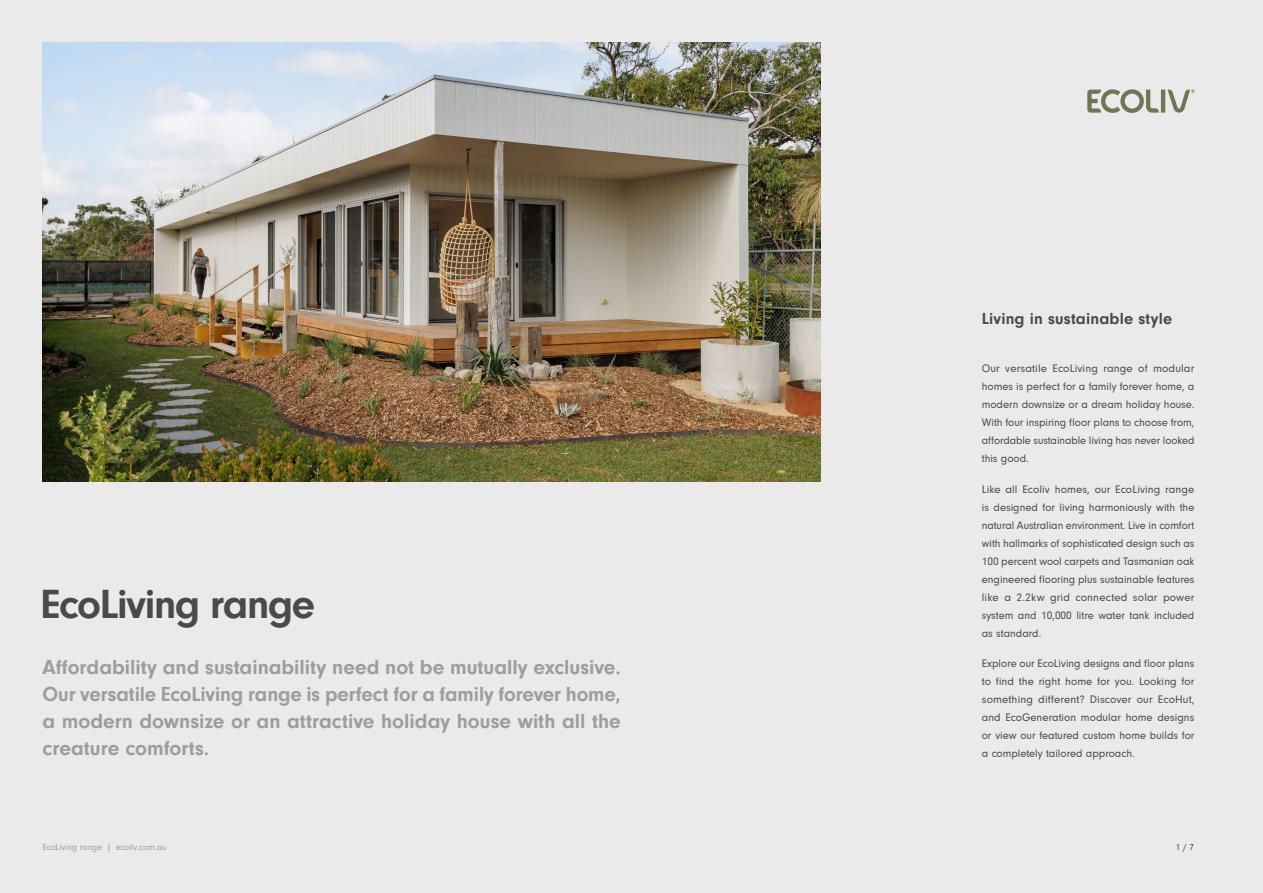
<style>
.page{position:relative;width:1263px;height:893px;background:#eaeaea}
.page>*{position:absolute;margin:0;border:0;box-sizing:border-box;transform-origin:0 0}
.t1{font:700 42px "Neuzeit Gro";letter-spacing:-.03em;color:#4a4a49}
.t2{font:700 21px/27px "Neuzeit Gro";color:#9d9d9c;text-align:justify}
.t3{font:700 16.5px "Neuzeit Gro";letter-spacing:.01em;color:#4a4a49}
.t4{font:11.25px/18px "Neuzeit Gro";letter-spacing:-.005em;color:#4a4a49;text-align:justify}
.t5{font:9px "Neuzeit Gro";color:#9d9d9c}
.t6{font:9px "Neuzeit Gro";color:#3c3c3b}
</style>
<div class="page">
<svg style="left:1087px;top:89px;width:107px;height:24px"></svg>
<img style="left:42px;top:43px;width:779px;height:439px">
<h1 class="t1" style="left:41px;top:581px;width:276px">EcoLiving range</h1>
<h2 class="t2" style="left:43px;top:654px;width:580px">Affordability and sustainability need not be mutually exclusive.<br>Our versatile EcoLiving range is perfect for a family forever home, a modern downsize or an attractive holiday house with all the creature comforts.</h2>
<h3 class="t3" style="left:982px;top:309px;width:192px">Living in sustainable style</h3>
<p class="t4" style="left:982px;top:359px;width:214px">Our versatile EcoLiving range of modular homes is perfect for a family forever home, a modern downsize or a dream holiday house.<br>With four inspiring floor plans to choose from, affordable sustainable living has never looked this good.</p>
<p class="t4" style="left:982px;top:480px;width:214px">Like all Ecoliv homes, our EcoLiving range is designed for living harmoniously with the natural Australian environment. Live in comfort with hallmarks of sophisticated design such as 100 percent wool carpets and Tasmanian oak engineered flooring plus sustainable features like a 2.2kw grid connected solar power system and 10,000 litre water tank included as standard.</p>
<p class="t4" style="left:982px;top:655px;width:214px">Explore our EcoLiving designs and floor plans to find the right home for you. Looking for something different? Discover our EcoHut, and EcoGeneration modular home designs or view our featured custom home builds for a completely tailored approach.</p>
<p class="t5" style="left:43px;top:842px;width:126px">EcoLiving range | ecoliv.com.au</p>
<p class="t6" style="left:1176px;top:842px;width:19px">1 / 7</p>
</div>
